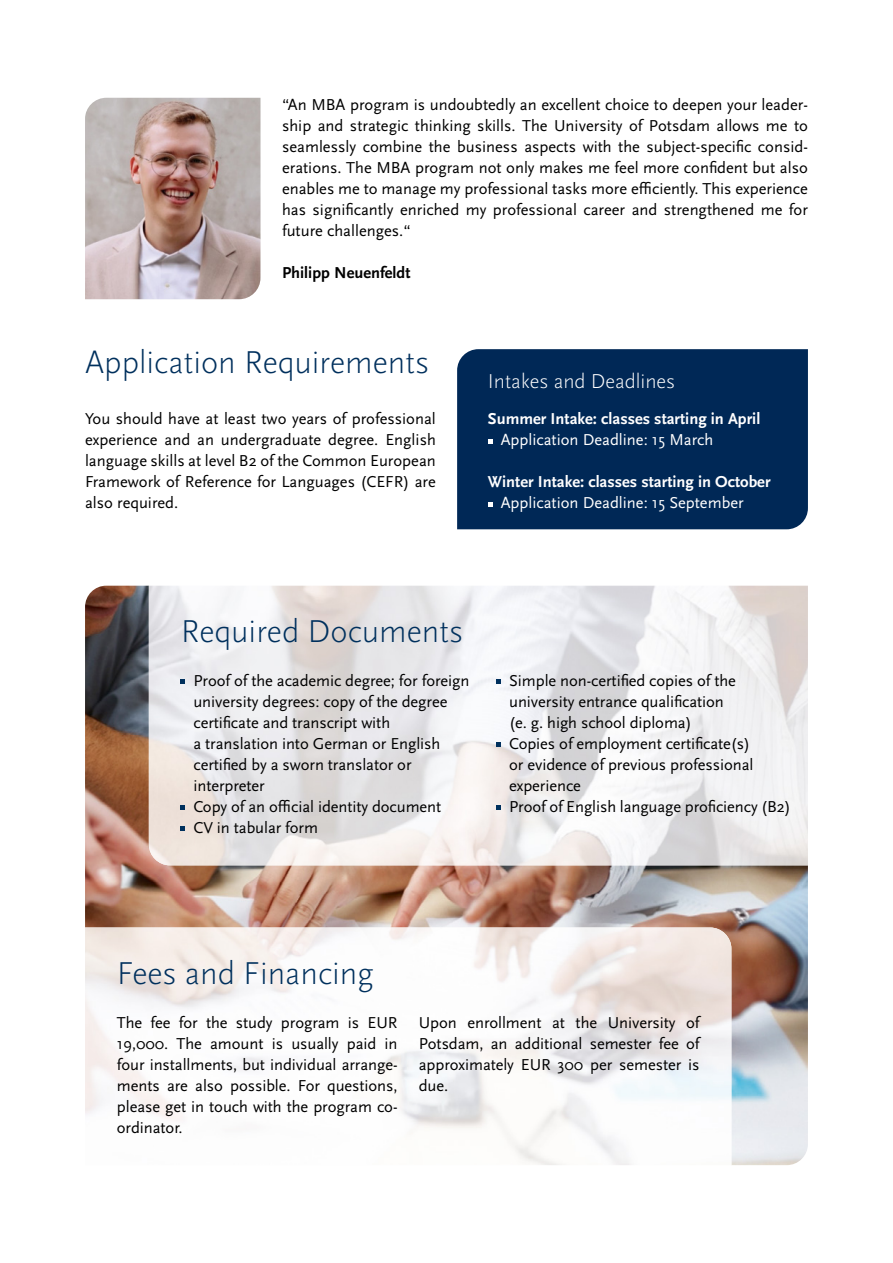
<style>
.page{position:relative;width:893px;height:1263px;background:#fff}
.page>*{position:absolute;margin:0;border:0;box-sizing:border-box;transform-origin:0 0}
.t1{font:300 33px "Scala Sans Pro";color:#00305d}
.t2{font:300 21px "Scala Sans Pro";color:#fff}
.t3{font:16.5px/21px "Scala Sans Pro";letter-spacing:-.005em;color:#000;text-align:justify}
.t4{font:700 16.5px "Scala Sans Pro";color:#fff}
.t5{font:16.5px "Scala Sans Pro";color:#fff}
.t6{font:700 16.5px "Scala Sans Pro";color:#000}
</style>
<div class="page">
<img style="left:85px;top:586px;width:723px;height:579px">
<img style="left:85px;top:927px;width:646px;height:238px">
<div style="left:457px;top:349px;width:351px;height:180px;background:#002856"></div>
<svg style="left:488px;top:439px;width:4px;height:4px"></svg>
<svg style="left:488px;top:502px;width:4px;height:4px"></svg>
<img style="left:149px;top:586px;width:659px;height:279px">
<svg style="left:181px;top:680px;width:4px;height:4px"></svg>
<svg style="left:181px;top:806px;width:4px;height:4px"></svg>
<svg style="left:181px;top:827px;width:4px;height:4px"></svg>
<svg style="left:496px;top:680px;width:5px;height:4px"></svg>
<svg style="left:496px;top:743px;width:5px;height:4px"></svg>
<svg style="left:496px;top:806px;width:5px;height:4px"></svg>
<img style="left:85px;top:98px;width:175px;height:201px">
<p class="t3" style="left:282px;top:94px;width:527px">“An MBA program is undoubtedly an excellent choice to deepen your leader&shy;ship and strategic thinking skills. The University of Potsdam allows me to seamlessly combine the business aspects with the subject-specific consid&shy;erations. The MBA program not only makes me feel more confident but also enables me to manage my professional tasks more efficiently. This experience has significantly enriched my professional career and strengthened me for future challenges.“</p>
<p class="t6" style="left:282px;top:263px;width:130px">Philipp Neuenfeldt</p>
<h1 class="t1" style="left:85px;top:344px;width:346px">Application Requirements</h1>
<p class="t3" style="left:85px;top:408px;width:352px">You should have at least two years of professional experience and an undergraduate degree. English language skills at level B2 of the Common European Framework of Reference for Languages (CEFR) are also required.</p>
<p class="t2" style="left:488px;top:369px;width:189px">Intakes and Deadlines</p>
<p class="t4" style="left:488px;top:409px;width:274px">Summer Intake: classes starting in April</p>
<p class="t5" style="left:501px;top:430px;width:214px">Application Deadline: 15 March</p>
<p class="t4" style="left:488px;top:472px;width:284px">Winter Intake: classes starting in October</p>
<p class="t5" style="left:501px;top:493px;width:244px">Application Deadline: 15 September</p>
<h1 class="t1" style="left:181px;top:612px;width:284px">Required Documents</h1>
<p class="t3" style="left:193px;top:670px;width:277px;text-align:left">Proof of the academic degree; for foreign university degrees: copy of the degree certificate and transcript with<br>a translation into German or English certified by a sworn translator or interpreter<br>Copy of an official identity document<br>CV in tabular form</p>
<p class="t3" style="left:509px;top:670px;width:283px;text-align:left">Simple non-certified copies of the university entrance qualification<br>(e. g. high school diploma)<br>Copies of employment certificate(s)<br>or evidence of previous professional experience<br>Proof of English language proficiency (B2)</p>
<h1 class="t1" style="left:117px;top:954px;width:258px">Fees and Financing</h1>
<p class="t3" style="left:117px;top:1012px;width:282px">The fee for the study program is EUR 19,000. The amount is usually paid in four installments, but individual arrange&shy;ments are also possible. For questions, please get in touch with the program co&shy;ordinator.</p>
<p class="t3" style="left:419px;top:1012px;width:282px">Upon enrollment at the University of Potsdam, an additional semester fee of approximately EUR 300 per semester is due.</p>
</div>
